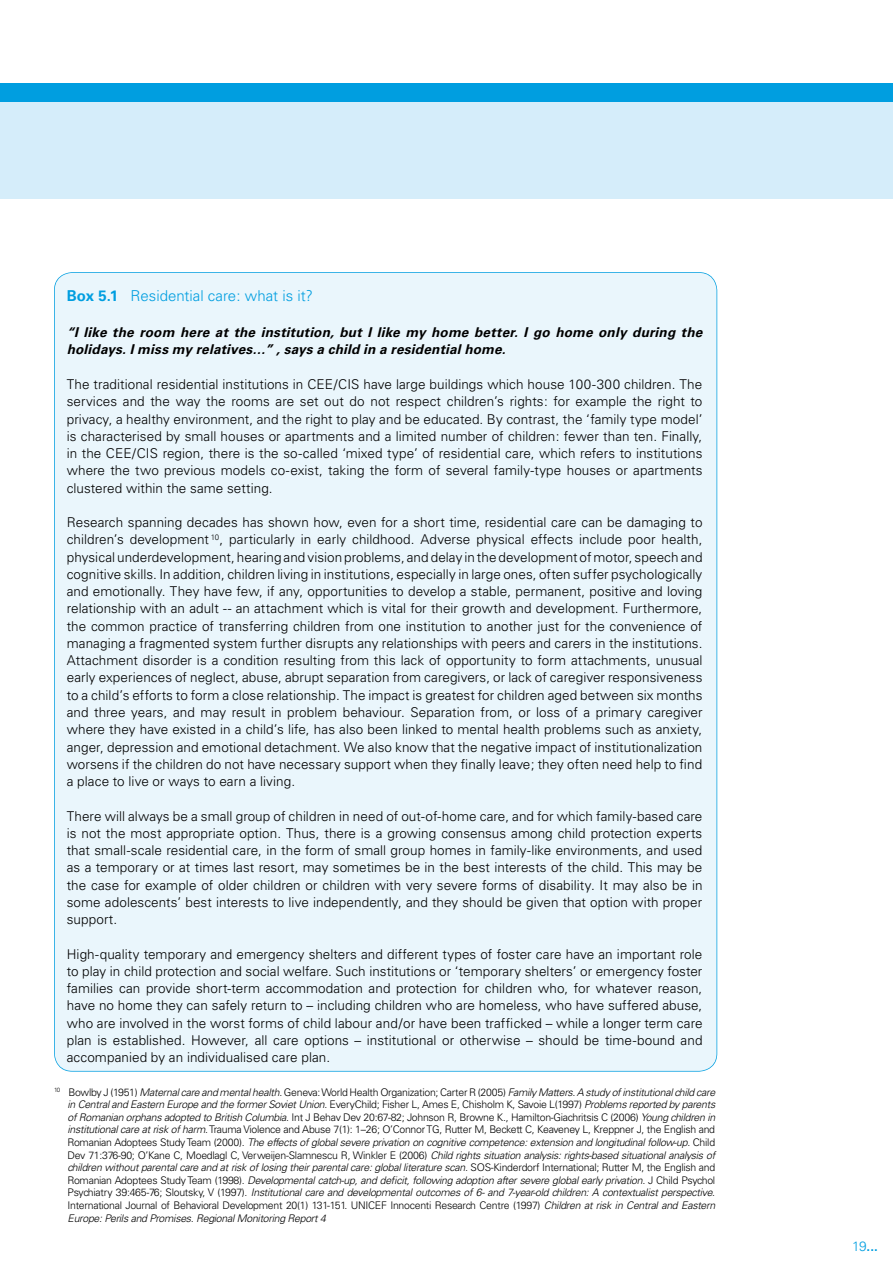
<style>
.page{position:relative;width:893px;height:1263px;background:#fff}
.page>*{position:absolute;margin:0;border:0;box-sizing:border-box;transform-origin:0 0}
.t1{font:300 15px "Univers";color:#009ee0}
.t2{font:300 13.5px/17.2px "Univers";letter-spacing:.005em;color:#000;text-align:justify}
.t3{font:italic 700 13.5px/17.2px "Univers";color:#000}
.t4{font:700 13.5px "Univers";color:#009ee0}
.t5{font:italic 300 10.5px/12.6px "Univers";letter-spacing:-.025em;color:#000;text-align:justify}
.s1{font-weight:700}
.s2{font-style:normal}
.s3{font-weight:300}
</style>
<div class="page">
<div style="left:54px;top:272px;width:663px;height:799px;background:#eaf6fc"></div>
<div style="left:0;top:84px;width:893px;height:18px;background:#009ee0"></div>
<div style="left:0;top:102px;width:893px;height:96px;background:#d5edfa"></div>
<p class="t1" style="left:67px;top:287px;width:248px"><span class="s1">Box 5.1</span> Residential care: what is it?</p>
<p class="t3" style="left:67px;top:323px;width:641px">“I like the room here at the institution, but I like my home better. I go home only during the holidays.Imissmy relatives…” ,saysa child in a residentialhome.</p>
<p class="t2" style="left:67px;top:376px;width:637px">The traditional residential institutions in CEE/CIS have large buildings which house 100-300 children. The services and the way the rooms are set out do not respect children’s rights: for example the right to privacy, a healthy environment, and the right to play and be educated. By contrast, the ‘family type model’ is characterised by small houses or apartments and a limited number of children: fewer than ten. Finally, in the CEE/CIS region, there is the so-called ‘mixed type’ of residential care, which refers to institutions where the two previous models co-exist, taking the form of several family-type houses or apartments clustered within the same setting.</p>
<p class="t2" style="left:67px;top:514px;width:637px">Research spanning decades has shown how, even for a short time, residential care can be damaging to children’s development <sup>10</sup>, particularly in early childhood. Adverse physical effects include poor health, physical underdevelopment, hearing and vision problems, and delay in the development of motor, speech and cognitive skills. In addition, children living in institutions, especially in large ones, often suffer psychologically and emotionally. They have few, if any, opportunities to develop a stable, permanent, positive and loving relationship with an adult -- an attachment which is vital for their growth and development. Furthermore, the common practice of transferring children from one institution to another just for the convenience of managing a fragmented system further disrupts any relationships with peers and carers in the institutions.<br>Attachment disorder is a condition resulting from this lack of opportunity to form attachments, unusual early experiences of neglect, abuse, abrupt separation from caregivers, or lack of caregiver responsiveness to a child’s efforts to form a close relationship. The impact is greatest for children aged between six months and three years, and may result in problem behaviour. Separation from, or loss of a primary caregiver where they have existed in a child’s life, has also been linked to mental health problems such as anxiety, anger, depression and emotional detachment. We also know that the negative impact of institutionalization worsens if the children do not have necessary support when they finally leave; they often need help to find a place to live or ways to earn a living.</p>
<p class="t2" style="left:67px;top:807px;width:637px">There will always be a small group of children in need of out-of-home care, and for which family-based care is not the most appropriate option. Thus, there is a growing consensus among child protection experts that small-scale residential care, in the form of small group homes in family-like environments, and used as a temporary or at times last resort, may sometimes be in the best interests of the child. This may be the case for example of older children or children with very severe forms of disability. It may also be in some adolescents’ best interests to live independently, and they should be given that option with proper support.</p>
<p class="t2" style="left:67px;top:945px;width:637px">High-quality temporary and emergency shelters and different types of foster care have an important role to play in child protection and social welfare. Such institutions or ‘temporary shelters’ or emergency foster families can provide short-term accommodation and protection for children who, for whatever reason, have no home they can safely return to – including children who are homeless, who have suffered abuse, who are involved in the worst forms of child labour and/or have been trafficked – while a longer term care plan is established. However, all care options – institutional or otherwise – should be time-bound and accompanied by an individualised care plan.</p>
<p class="t5" style="left:68px;top:1085px;width:649px;text-indent:-14px"><sup>10</sup> <span class="s2">Bowlby J (1951)</span> Maternal care and mental health<span class="s2">. Geneva: World Health Organization; Carter R (2005)</span> Family Matters. A study of institutional child care in Central and Eastern Europe and the former Soviet Union<span class="s2">. EveryChild; Fisher L, Ames E, Chisholm K, Savoie L(1997)</span> Problems reported by parents of Romanian orphans adopted to British Columbia<span class="s2">. Int J Behav Dev 20:67-82; Johnson R, Browne K., Hamilton-Giachritsis C (2006)</span> Young children in institutional care at risk of harm<span class="s2">. Trauma Violence and Abuse 7(1): 1–26; O’Connor TG, Rutter M, Beckett C, Keaveney L, Kreppner J, the English and Romanian Adoptees Study Team (2000).</span> The effects of global severe privation on cognitive competence: extension and longitudinal follow-up<span class="s2">. Child Dev 71:376-90; O’Kane C, Moedlagl C, Verweijen-Slamnescu R, Winkler E (2006)</span> Child rights situation analysis: rights-based situational analysis of children without parental care and at risk of losing their parental care: global literature scan. <span class="s2">SOS-Kinderdorf International; Rutter M, the English and Romanian Adoptees Study Team (1998).</span> Developmental catch-up, and deficit, following adoption after severe global early privation. <span class="s2">J Child Psychol Psychiatry 39:465-76; Sloutsky, V (1997).</span> Institutional care and developmental outcomes of 6- and 7-year-old children: A contextualist perspective<span class="s2">.<br>International Journal of Behavioral Development 20(1) 131-151. UNICEF Innocenti Research Centre (1997)</span> Children at risk in Central and Eastern Europe: Perils and Promises. Regional Monitoring Report 4</p>
<p class="t4" style="left:852px;top:1238px;width:27px"><span class="s3">19</span>...</p>
</div>
